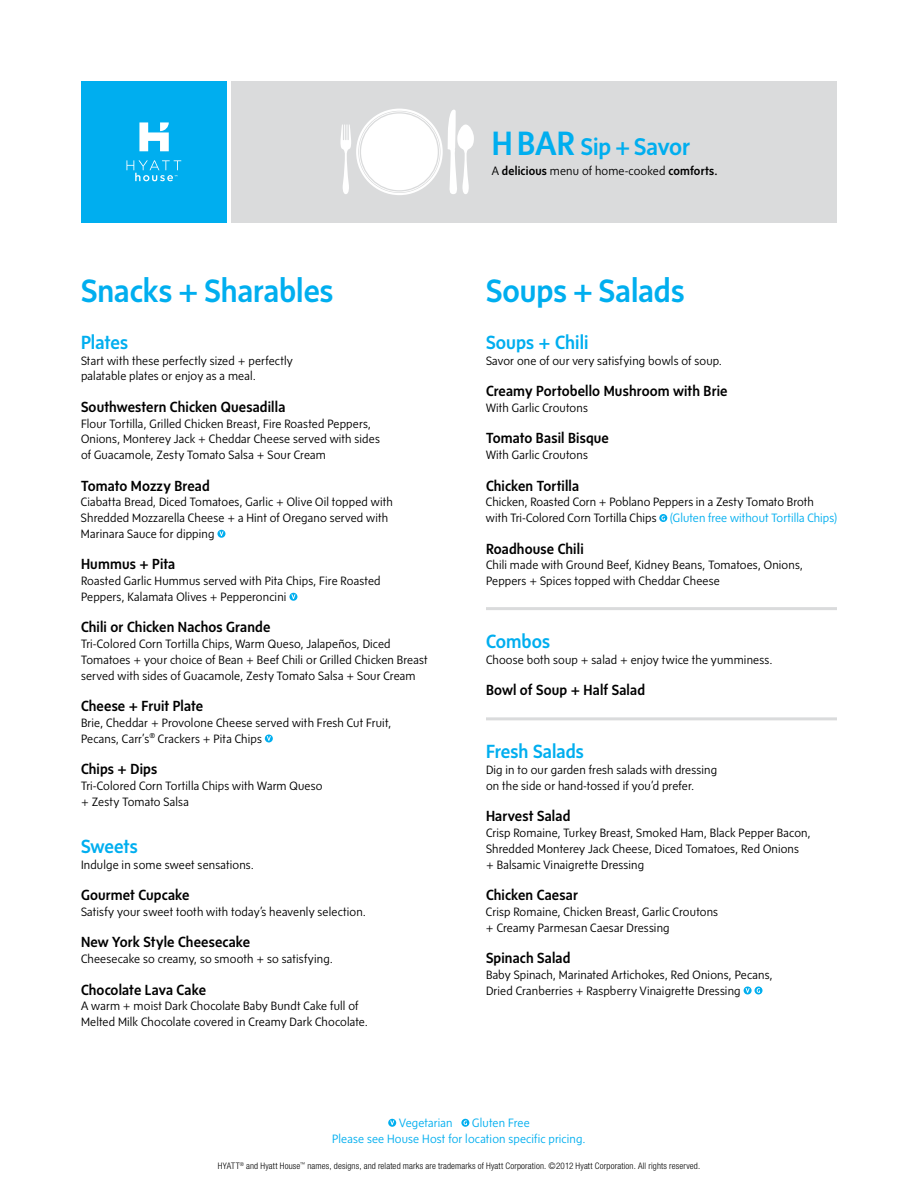
<style>
.page{position:relative;width:918px;height:1188px;background:#fff}
.page>*{position:absolute;margin:0;border:0;box-sizing:border-box;transform-origin:0 0}
.t1{font:500 33px "Sense";color:#00aeef}
.t2{font:500 24.6px "Sense";color:#00aeef}
.t3{font:500 19.5px "Sense";color:#00aeef}
.t4{font:500 15px "Sense";letter-spacing:.01em;color:#000}
.t5{font:300 12.3px/15.8px "Sense";letter-spacing:.01em;color:#000}
.t6{font:300 12.3px/15.8px "Sense";letter-spacing:.01em;color:#00aeef}
.t7{font:300 condensed 9px "Helvetica Neue";letter-spacing:.015em;color:#000}
.s1{font-size:34.5px}
.s2{font-weight:500}
.s3{color:#00aeef}
</style>
<div class="page">
<svg style="left:388px;top:1119px;width:8px;height:8px"></svg>
<svg style="left:390px;top:1120px;width:4px;height:5px"></svg>
<svg style="left:461px;top:1119px;width:8px;height:8px"></svg>
<svg style="left:464px;top:1120px;width:3px;height:5px"></svg>
<div style="left:232px;top:81px;width:605px;height:142px;background:#dadbdc"></div>
<div style="left:81px;top:81px;width:146px;height:142px;background:#00aeef"></div>
<svg style="left:340px;top:109px;width:134px;height:86px"></svg>
<svg style="left:139px;top:122px;width:30px;height:29px"></svg>
<svg style="left:126px;top:160px;width:55px;height:21px"></svg>
<svg style="left:217px;top:530px;width:8px;height:8px"></svg>
<svg style="left:219px;top:531px;width:5px;height:5px"></svg>
<svg style="left:289px;top:593px;width:8px;height:8px"></svg>
<svg style="left:291px;top:594px;width:5px;height:5px"></svg>
<svg style="left:265px;top:734px;width:8px;height:8px"></svg>
<svg style="left:267px;top:736px;width:4px;height:5px"></svg>
<svg style="left:659px;top:514px;width:8px;height:8px"></svg>
<svg style="left:661px;top:516px;width:4px;height:4px"></svg>
<svg style="left:744px;top:986px;width:8px;height:8px"></svg>
<svg style="left:746px;top:988px;width:4px;height:5px"></svg>
<svg style="left:755px;top:986px;width:8px;height:8px"></svg>
<svg style="left:757px;top:988px;width:3px;height:5px"></svg>
<hr style="left:486px;top:607px;width:351px;height:3px;background:#dadbdc">
<hr style="left:486px;top:717px;width:351px;height:3px;background:#dadbdc">
<h1 class="t1" style="left:81px;top:271px;width:254px">Snacks + Sharables</h1>
<h3 class="t3" style="left:81px;top:331px;width:49px">Plates</h3>
<p class="t5" style="left:81px;top:352px;width:213px">Start with these perfectly sized + perfectly palatable plates or enjoy as a meal.</p>
<p class="t4" style="left:81px;top:398px;width:206px">Southwestern Chicken Quesadilla</p>
<p class="t5" style="left:81px;top:415px;width:300px">Flour Tortilla, Grilled Chicken Breast, Fire Roasted Peppers,<br>Onions, Monterey Jack + Cheddar Cheese served with sides of Guacamole, Zesty Tomato Salsa + Sour Cream</p>
<p class="t4" style="left:81px;top:477px;width:130px">Tomato Mozzy Bread</p>
<p class="t5" style="left:81px;top:494px;width:313px">Ciabatta Bread, Diced Tomatoes, Garlic + Olive Oil topped with<br>Shredded Mozzarella Cheese + a Hint of Oregano served with<br>Marinara Sauce for dipping</p>
<p class="t4" style="left:81px;top:556px;width:96px">Hummus + Pita</p>
<p class="t5" style="left:81px;top:573px;width:301px">Roasted Garlic Hummus served with Pita Chips, Fire Roasted<br>Peppers, Kalamata Olives + Pepperoncini</p>
<p class="t4" style="left:81px;top:619px;width:191px">Chili or Chicken Nachos Grande</p>
<p class="t5" style="left:81px;top:636px;width:348px">Tri-Colored Corn Tortilla Chips, Warm Queso, Jalapeños, Diced<br>Tomatoes + your choice of Bean + Beef Chili or Grilled Chicken Breast served with sides of Guacamole, Zesty Tomato Salsa + Sour Cream</p>
<p class="t4" style="left:81px;top:697px;width:124px">Cheese + Fruit Plate</p>
<p class="t5" style="left:81px;top:714px;width:312px">Brie, Cheddar + Provolone Cheese served with Fresh Cut Fruit,<br>Pecans, Carr’s<sup>®</sup> Crackers + Pita Chips</p>
<p class="t4" style="left:81px;top:760px;width:78px">Chips + Dips</p>
<p class="t5" style="left:81px;top:777px;width:243px">Tri-Colored Corn Tortilla Chips with Warm Queso + Zesty Tomato Salsa</p>
<h3 class="t3" style="left:81px;top:835px;width:58px">Sweets</h3>
<p class="t5" style="left:81px;top:856px;width:175px">Indulge in some sweet sensations.</p>
<p class="t4" style="left:81px;top:886px;width:110px">Gourmet Cupcake</p>
<p class="t5" style="left:81px;top:903px;width:287px">Satisfy your sweet tooth with today’s heavenly selection.</p>
<p class="t4" style="left:81px;top:934px;width:171px">New York Style Cheesecake</p>
<p class="t5" style="left:81px;top:951px;width:253px">Cheesecake so creamy, so smooth + so satisfying.</p>
<p class="t4" style="left:81px;top:981px;width:127px">Chocolate Lava Cake</p>
<p class="t5" style="left:81px;top:998px;width:289px">A warm + moist Dark Chocolate Baby Bundt Cake full of<br>Melted Milk Chocolate covered in Creamy Dark Chocolate.</p>
<h2 class="t2" style="left:492px;top:133px;width:200px"><span class="s1">H BAR</span> Sip + Savor</h2>
<p class="t5" style="left:492px;top:163px;width:227px">A <span class="s2">delicious</span> menu of home-cooked <span class="s2">comforts.</span></p>
<h1 class="t1" style="left:486px;top:271px;width:200px">Soups + Salads</h1>
<h3 class="t3" style="left:486px;top:331px;width:104px">Soups + Chili</h3>
<p class="t5" style="left:486px;top:352px;width:238px">Savor one of our very satisfying bowls of soup.</p>
<p class="t4" style="left:486px;top:382px;width:243px">Creamy Portobello Mushroom with Brie</p>
<p class="t5" style="left:486px;top:399px;width:103px">With Garlic Croutons</p>
<p class="t4" style="left:486px;top:430px;width:125px">Tomato Basil Bisque</p>
<p class="t5" style="left:486px;top:447px;width:103px">With Garlic Croutons</p>
<p class="t4" style="left:486px;top:477px;width:95px">Chicken Tortilla</p>
<p class="t5" style="left:486px;top:494px;width:352px">Chicken, Roasted Corn + Poblano Peppers in a Zesty Tomato Broth with Tri-Colored Corn Tortilla Chips <span class="s3">(Gluten free without Tortilla Chips)</span></p>
<p class="t4" style="left:486px;top:540px;width:99px">Roadhouse Chili</p>
<p class="t5" style="left:486px;top:557px;width:319px">Chili made with Ground Beef, Kidney Beans, Tomatoes, Onions,<br>Peppers + Spices topped with Cheddar Cheese</p>
<h3 class="t3" style="left:486px;top:630px;width:66px">Combos</h3>
<p class="t5" style="left:486px;top:651px;width:288px">Choose both soup + salad + enjoy twice the yumminess.</p>
<p class="t4" style="left:486px;top:682px;width:161px">Bowl of Soup + Half Salad</p>
<h3 class="t3" style="left:486px;top:740px;width:99px">Fresh Salads</h3>
<p class="t5" style="left:486px;top:762px;width:233px">Dig in to our garden fresh salads with dressing on the side or hand-tossed if you’d prefer.</p>
<p class="t4" style="left:486px;top:808px;width:86px">Harvest Salad</p>
<p class="t5" style="left:486px;top:825px;width:326px">Crisp Romaine, Turkey Breast, Smoked Ham, Black Pepper Bacon,<br>Shredded Monterey Jack Cheese, Diced Tomatoes, Red Onions<br>+ Balsamic Vinaigrette Dressing</p>
<p class="t4" style="left:486px;top:886px;width:94px">Chicken Caesar</p>
<p class="t5" style="left:486px;top:903px;width:234px">Crisp Romaine, Chicken Breast, Garlic Croutons + Creamy Parmesan Caesar Dressing</p>
<p class="t4" style="left:486px;top:949px;width:86px">Spinach Salad</p>
<p class="t5" style="left:486px;top:966px;width:288px">Baby Spinach, Marinated Artichokes, Red Onions, Pecans,<br>Dried Cranberries + Raspberry Vinaigrette Dressing</p>
<p class="t6" style="left:332px;top:1114px;width:255px;text-indent:140px">Gluten Free<br>Please see House Host for location specific pricing.</p>
<p class="t6" style="left:399px;top:1114px;width:55px">Vegetarian</p>
<p class="t7" style="left:218px;top:1161px;width:484px">HYATT<sup>®</sup> and Hyatt House<sup>™</sup> names, designs, and related marks are trademarks of Hyatt Corporation. ©2012 Hyatt Corporation. All rights reserved.</p>
</div>
